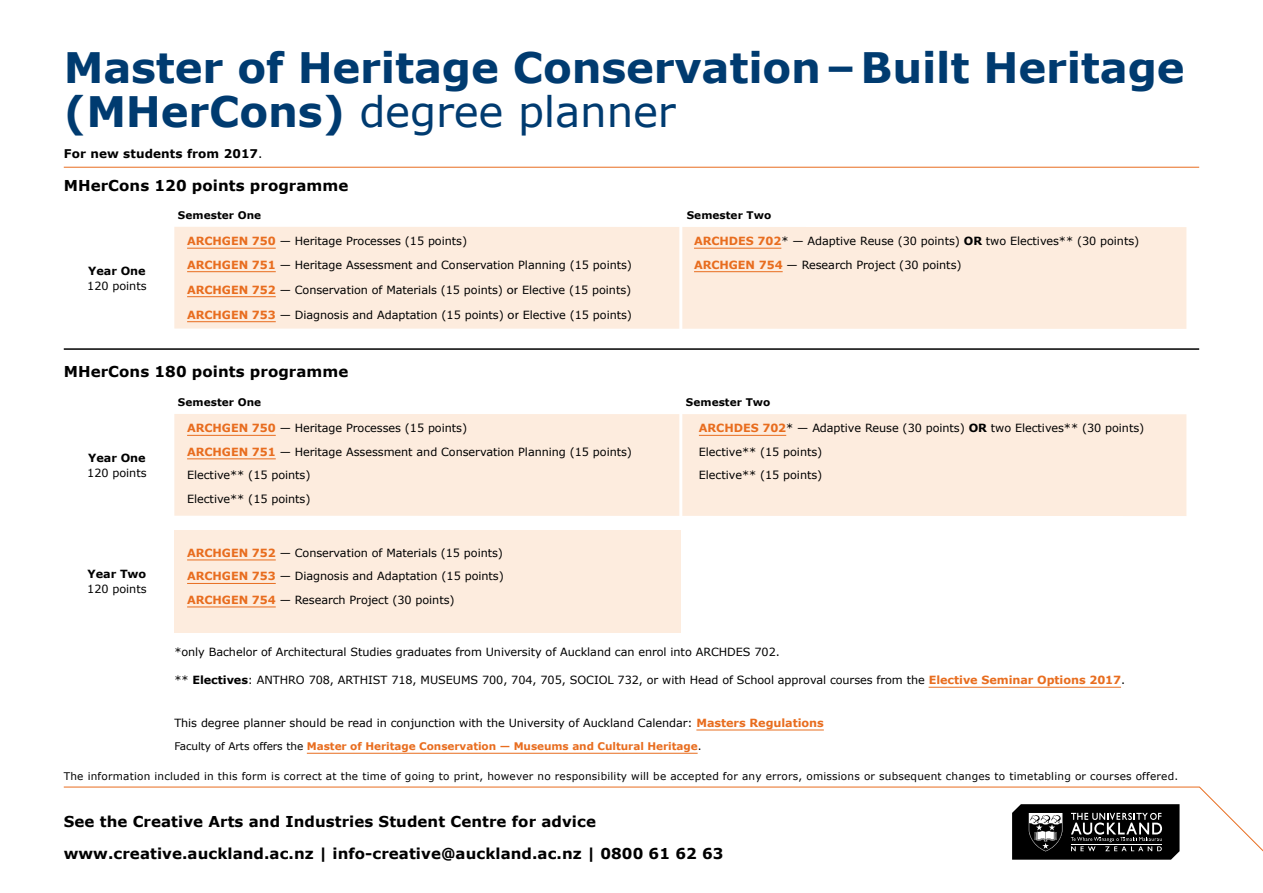
<style>
.page{position:relative;width:1263px;height:893px;background:#fff}
.page>*{position:absolute;margin:0;border:0;box-sizing:border-box;transform-origin:0 0}
.t1{font:700 42px/43.5px "Verdana";letter-spacing:-.005em;color:#003b70}
.t2{font:700 15px/32.2px "Verdana";letter-spacing:.005em;color:#000}
.t3{font:700 12px "Verdana";letter-spacing:.01em;color:#000}
.t4{font:11.25px/23.5px "Verdana";letter-spacing:-.005em;color:#000}
.t5{font:700 11.25px "Verdana";letter-spacing:-.005em;color:#000}
.t6{font:10.5px "Verdana";letter-spacing:.02em;color:#000}
.t7{font:700 10.5px "Verdana";letter-spacing:-.005em;color:#e86d1f}
.t8{font:700 10.5px "Verdana";letter-spacing:.005em;color:#000}
.s1{font-weight:400}
.s2{font-weight:700;color:#e86d1f}
.s3{font-family:"Myriad Pro";font-size:12.75px}
.s4{font-weight:700}
.s5{font-weight:400;color:#000}
</style>
<div class="page">
<svg style="left:1012px;top:857px;width:162px;height:3px"></svg>
<svg style="left:63px;top:786px;width:1200px;height:71px"></svg>
<hr style="left:64px;top:167px;width:1135px;height:1px;background:#e86d1f">
<div style="left:174px;top:227px;width:1012px;height:102px;background:#fdecde"></div>
<div style="left:174px;top:414px;width:1012px;height:102px;background:#fdecde"></div>
<hr style="left:187px;top:248px;width:89px;height:1px;background:#e86d1f">
<hr style="left:187px;top:271px;width:89px;height:1px;background:#e86d1f">
<hr style="left:187px;top:296px;width:89px;height:1px;background:#e86d1f">
<hr style="left:187px;top:321px;width:89px;height:1px;background:#e86d1f">
<hr style="left:694px;top:248px;width:87px;height:1px;background:#e86d1f">
<hr style="left:694px;top:271px;width:89px;height:1px;background:#e86d1f">
<hr style="left:187px;top:435px;width:89px;height:1px;background:#e86d1f">
<hr style="left:187px;top:458px;width:89px;height:1px;background:#e86d1f">
<hr style="left:699px;top:435px;width:87px;height:1px;background:#e86d1f">
<hr style="left:679px;top:205px;width:3px;height:366px;background:#fff">
<hr style="left:64px;top:348px;width:1135px;height:2px;background:#000">
<div style="left:174px;top:530px;width:506px;height:102px;background:#fdecde"></div>
<hr style="left:187px;top:560px;width:89px;height:1px;background:#e86d1f">
<hr style="left:187px;top:583px;width:89px;height:1px;background:#e86d1f">
<hr style="left:187px;top:607px;width:89px;height:1px;background:#e86d1f">
<hr style="left:929px;top:687px;width:192px;height:1px;background:#e86d1f">
<hr style="left:696px;top:730px;width:128px;height:1px;background:#e86d1f">
<hr style="left:307px;top:753px;width:391px;height:1px;background:#e86d1f">
<h1 class="t1" style="left:64px;top:45px;width:1122px">Master of Heritage Conservation–Built Heritage (MHerCons) <span class="s1">degree planner</span></h1>
<p class="t3" style="left:64px;top:145px;width:200px">For new students from 2017<span class="s1">.</span></p>
<h2 class="t2" style="left:64px;top:169px;width:286px">MHerCons 120 points programme</h2>
<p class="t5" style="left:88px;top:263px;width:59px">Year One</p>
<p class="t4" style="left:87px;top:274px;width:61px">120 points</p>
<p class="t8" style="left:178px;top:208px;width:85px">Semester One</p>
<p class="t4" style="left:187px;top:229px;width:446px"><span class="s2">ARCHGEN 750</span> — Heritage Processes (15 points)<br><span class="s2">ARCHGEN 751</span> — Heritage Assessment and Conservation Planning (15 points)</p>
<p class="t4" style="left:187px;top:278px;width:446px"><span class="s2">ARCHGEN 752</span> — Conservation of Materials (15 points) <span class="s3">or</span> Elective (15 points)</p>
<p class="t4" style="left:187px;top:303px;width:446px"><span class="s2">ARCHGEN 753</span> — Diagnosis and Adaptation (15 points) <span class="s3">or</span> Elective (15 points)</p>
<h2 class="t2" style="left:64px;top:355px;width:286px">MHerCons 180 points programme</h2>
<p class="t8" style="left:178px;top:395px;width:85px">Semester One</p>
<p class="t8" style="left:687px;top:208px;width:86px">Semester Two</p>
<p class="t4" style="left:694px;top:229px;width:447px"><span class="s2">ARCHDES 702</span>* — Adaptive Reuse (30 points) <span class="s4">OR</span> two Electives** (30 points)<br><span class="s2">ARCHGEN 754</span> — Research Project (30 points)</p>
<p class="t8" style="left:686px;top:395px;width:86px">Semester Two</p>
<p class="t5" style="left:88px;top:450px;width:59px">Year One</p>
<p class="t4" style="left:87px;top:461px;width:61px">120 points</p>
<p class="t5" style="left:88px;top:566px;width:60px">Year Two</p>
<p class="t4" style="left:87px;top:577px;width:61px">120 points</p>
<p class="t4" style="left:187px;top:416px;width:446px"><span class="s2">ARCHGEN 750</span> — Heritage Processes (15 points)<br><span class="s2">ARCHGEN 751</span> — Heritage Assessment and Conservation Planning (15 points)<br>Elective** (15 points)<br>Elective** (15 points)</p>
<p class="t4" style="left:699px;top:416px;width:447px"><span class="s2">ARCHDES 702</span>* — Adaptive Reuse (30 points) <span class="s4">OR</span> two Electives** (30 points)<br>Elective** (15 points)<br>Elective** (15 points)</p>
<p class="t4" style="left:187px;top:541px;width:318px;text-align:justify"><span class="s2">ARCHGEN 752</span> — Conservation of Materials (15 points)<br><span class="s2">ARCHGEN 753</span> — Diagnosis and Adaptation (15 points)<br><span class="s2">ARCHGEN 754</span> — Research Project (30 points)</p>
<p class="t4" style="left:174px;top:640px;width:607px">*only Bachelor of Architectural Studies graduates from University of Auckland can enrol into ARCHDES 702.</p>
<p class="t4" style="left:174px;top:668px;width:952px">** <span class="s4">Electives</span>: ANTHRO 708, ARTHIST 718, MUSEUMS 700, 704, 705, SOCIOL 732, or with Head of School approval courses from the <span class="s2">Elective Seminar Options 2017</span>.</p>
<p class="t4" style="left:174px;top:711px;width:651px">This degree planner should be read in conjunction with the University of Auckland Calendar: <span class="s2">Masters Regulations</span></p>
<p class="t7" style="left:174px;top:739px;width:529px"><span class="s5">Faculty of Arts offers the</span> Master of Heritage Conservation — Museums and Cultural Heritage<span class="s5">.</span></p>
<p class="t6" style="left:64px;top:769px;width:1116px">The information included in this form is correct at the time of going to print, however no responsibility will be accepted for any errors, omissions or subsequent changes to timetabling or courses offered.</p>
<h2 class="t2" style="left:64px;top:805px;width:661px">See the Creative Arts and Industries Student Centre for advice www.creative.auckland.ac.nz | info-creative@auckland.ac.nz | 0800 61 62 63</h2>
</div>
